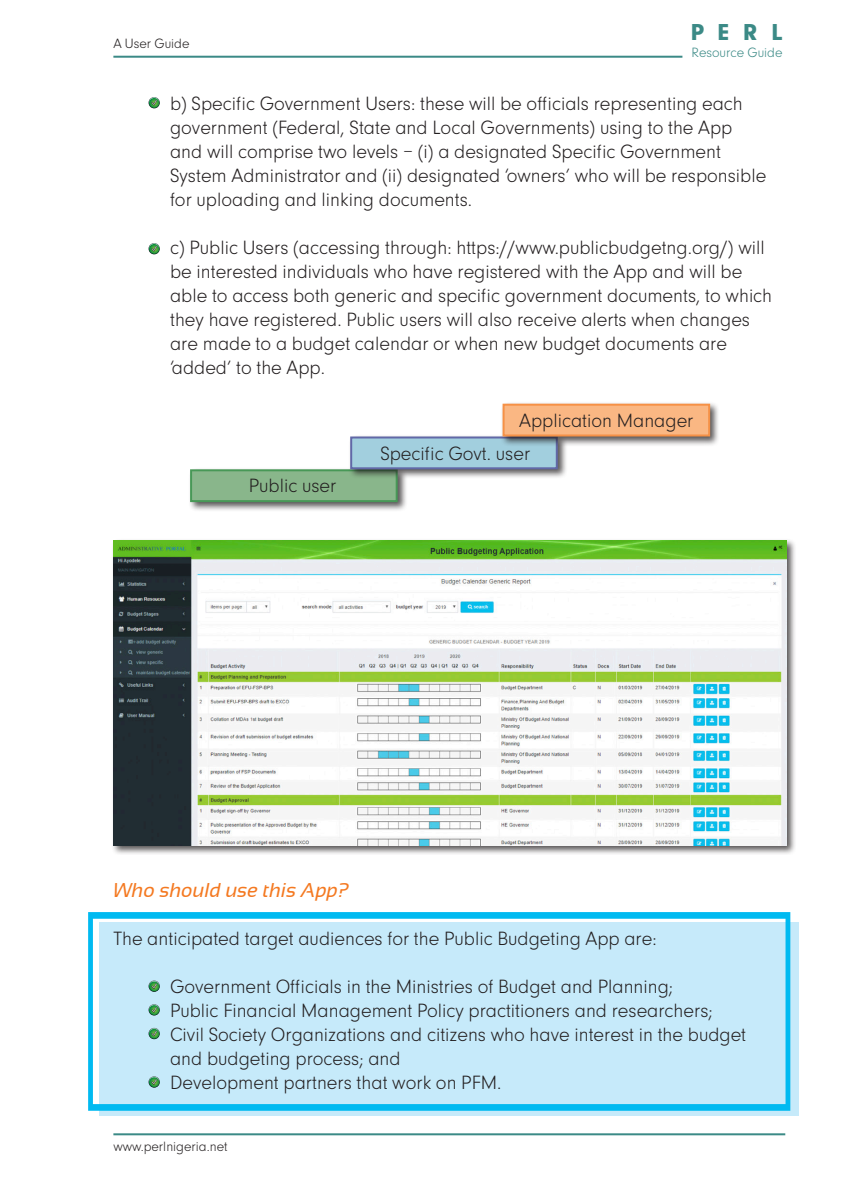
<style>
.page{position:relative;width:842px;height:1191px;background:#fff}
.page>*{position:absolute;margin:0;border:0;box-sizing:border-box;transform-origin:0 0}
.t1{font:900 24px "Neuzeit";color:#3b8a86}
.t2{font:20px/24px "Neuzeit Lgt";color:#231f20}
.t3{font:italic 20px "Sansation";color:#f47921}
.t4{font:14px "Neuzeit Lgt";color:#231f20}
.t5{font:14px "Neuzeit Lgt";color:#3b8a86}
</style>
<div class="page">
<hr style="left:113px;top:56px;width:569px;height:2px;background:#3b8a86">
<hr style="left:113px;top:1133px;width:672px;height:2px;background:#3b8a86">
<svg style="left:99px;top:922px;width:700px;height:194px;background:#b1e4f8"></svg>
<svg style="left:88px;top:912px;width:702px;height:198px;background:#b8e6f9"></svg>
<div style="left:111px;top:538px;width:686px;height:317px;background:#231f20;opacity:.75"></div>
<img style="left:113px;top:540px;width:674px;height:305px">
<div style="left:188px;top:467px;width:219px;height:45px;background:#231f20;opacity:.75"></div>
<div style="left:190px;top:469px;width:208px;height:33px;background:#89b68b;border:2px solid #489857"></div>
<div style="left:348px;top:434px;width:220px;height:45px;background:#231f20;opacity:.75"></div>
<div style="left:350px;top:436px;width:208px;height:33px;background:#a2cfde;border:2px solid #6168a7"></div>
<div style="left:500px;top:401px;width:220px;height:46px;background:#231f20;opacity:.75"></div>
<div style="left:503px;top:404px;width:207px;height:32px;background:#fab783;border:2px solid #f69146"></div>
<svg style="left:149px;top:97px;width:11px;height:11px"></svg>
<svg style="left:149px;top:243px;width:11px;height:11px"></svg>
<svg style="left:149px;top:980px;width:11px;height:11px"></svg>
<svg style="left:149px;top:1004px;width:11px;height:11px"></svg>
<svg style="left:149px;top:1027px;width:11px;height:12px"></svg>
<svg style="left:149px;top:1076px;width:11px;height:11px"></svg>
<p class="t4" style="left:113px;top:34px;width:78px">A User Guide</p>
<p class="t1" style="left:691px;top:16px;width:93px">PERL</p>
<p class="t5" style="left:691px;top:43px;width:93px">Resource Guide</p>
<p class="t2" style="left:170px;top:93px;width:598px">b) Specific Government Users: these will be officials representing each government (Federal, State and Local Governments) using to the App and will comprise two levels – (i) a designated Specific Government System Administrator and (ii) designated ‘owners’ who will be responsible for uploading and linking documents.</p>
<p class="t2" style="left:170px;top:237px;width:604px">c) Public Users (accessing through: https://www.publicbudgetng.org/) will be interested individuals who have registered with the App and will be able to access both generic and specific government documents, to which they have registered. Public users will also receive alerts when changes</p>
<p class="t2" style="left:170px;top:333px;width:558px">are made to a budget calendar or when new budget documents are ‘added’ to the App.</p>
<p class="t2" style="left:519px;top:410px;width:176px">Application Manager</p>
<p class="t2" style="left:249px;top:475px;width:89px">Public user</p>
<p class="t2" style="left:380px;top:442px;width:151px">Specific Govt. user</p>
<p class="t3" style="left:113px;top:878px;width:237px">Who should use this App?</p>
<p class="t2" style="left:113px;top:928px;width:545px">The anticipated target audiences for the Public Budgeting App are:</p>
<p class="t2" style="left:170px;top:976px;width:505px">Government Officials in the Ministries of Budget and Planning;</p>
<p class="t2" style="left:170px;top:1000px;width:544px">Public Financial Management Policy practitioners and researchers;</p>
<p class="t2" style="left:170px;top:1024px;width:578px">Civil Society Organizations and citizens who have interest in the budget and budgeting process; and</p>
<p class="t2" style="left:170px;top:1072px;width:333px">Development partners that work on PFM.</p>
<p class="t4" style="left:113px;top:1136px;width:116px">www.perlnigeria.net</p>
</div>
